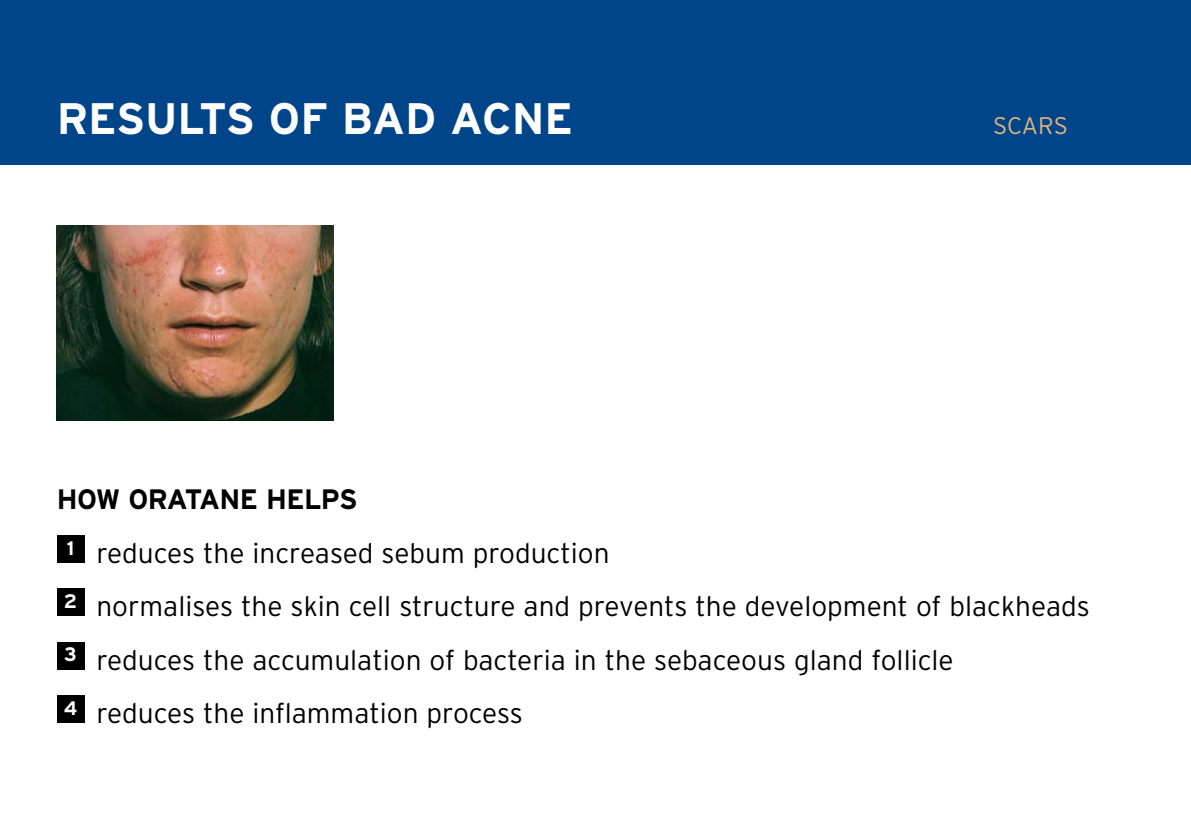
<style>
.page{position:relative;width:1191px;height:840px;background:#fff}
.page>*{position:absolute;margin:0;border:0;box-sizing:border-box;transform-origin:0 0}
.t1{font:700 44px "Interstate";color:#fff}
.t2{font:300 28px/53.4px "Interstate";color:#000}
.t3{font:700 28px "Interstate";color:#000}
.t4{font:300 24px "Interstate";color:#d9b57c}
.s1{font-weight:700}
</style>
<div class="page">
<div style="left:0;top:0;width:1191px;height:164px;background:#004489"></div>
<div style="left:57px;top:534px;width:27px;height:28px;background:#000"></div>
<div style="left:57px;top:588px;width:27px;height:27px;background:#000"></div>
<div style="left:57px;top:641px;width:27px;height:28px;background:#000"></div>
<div style="left:57px;top:694px;width:27px;height:28px;background:#000"></div>
<img style="left:57px;top:225px;width:276px;height:195px">
<h1 class="t1" style="left:57px;top:94px;width:518px">RESULTS OF BAD ACNE</h1>
<p class="t4" style="left:993px;top:112px;width:73px">SCARS</p>
<p class="t3" style="left:57px;top:483px;width:110px">HOW ORATANE</p>
<p class="t2" style="left:64px;top:472px;width:1027px;text-indent:202px"><span class="s1">HELPS<br></span><sup>1</sup> reduces the increased sebum production<br><sup>2</sup> normalises the skin cell structure and prevents the development of blackheads <sup>3</sup> reduces the accumulation of bacteria in the sebaceous gland follicle<br><sup>4</sup> reduces the inflammation process</p>
</div>
